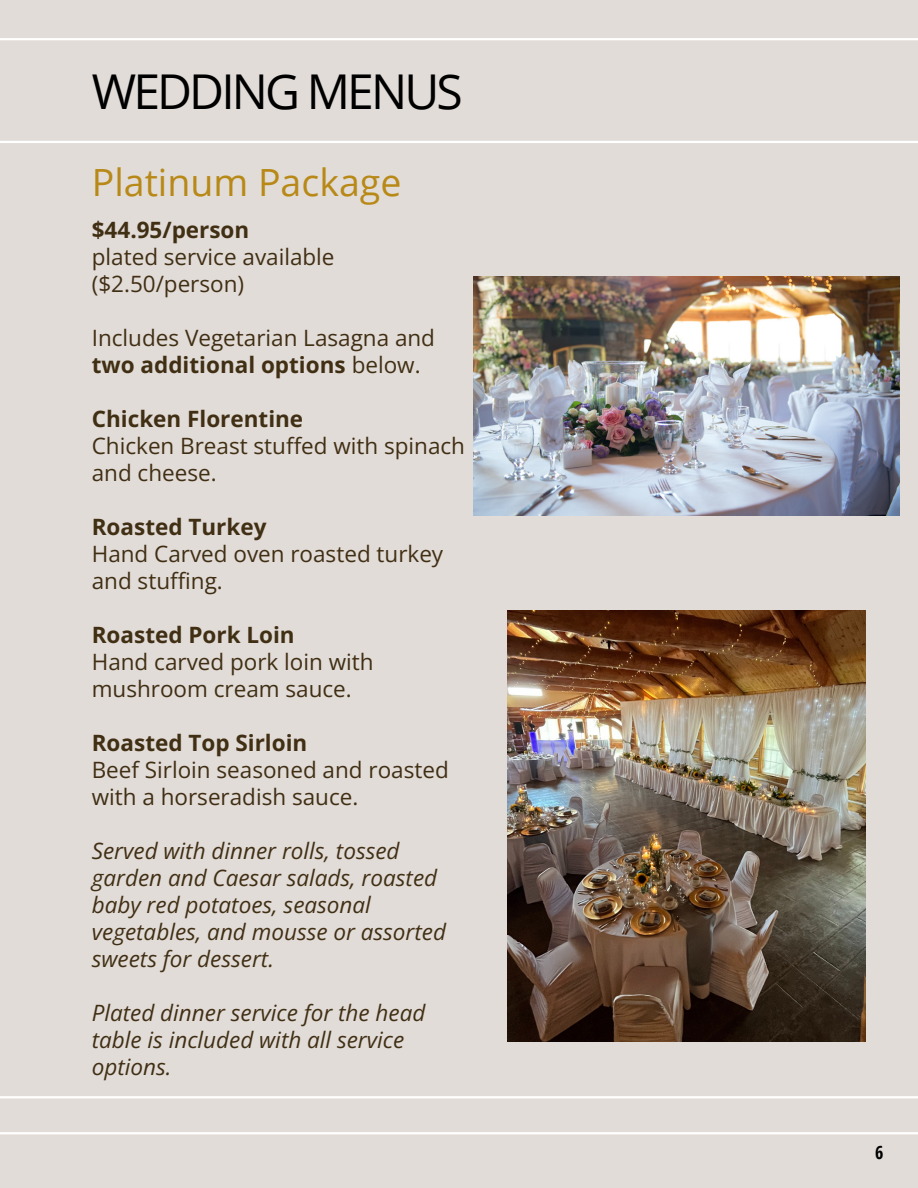
<style>
.page{position:relative;width:918px;height:1188px;background:#e1dcd8}
.page>*{position:absolute;margin:0;border:0;box-sizing:border-box;transform-origin:0 0}
.t1{font:48px "Open Sans";letter-spacing:-.06em;color:#000}
.t2{font:37.5px "Open Sans";color:#b88917}
.t3{font:22.5px/27px "Open Sans";color:#412f14}
.t4{font:italic 22.5px/27px "Open Sans";color:#412f14}
.t5{font:700 22.5px "Open Sans";color:#412f14}
.t6{font:700 18px "Open Sans Condensed";color:#000}
.s1{font-weight:700}
</style>
<div class="page">
<hr style="left:0;top:38px;width:918px;height:2px;background:#fff">
<hr style="left:0;top:141px;width:918px;height:2px;background:#fff">
<img style="left:508px;top:610px;width:357px;height:432px">
<img style="left:474px;top:276px;width:425px;height:240px">
<hr style="left:0;top:1132px;width:918px;height:2px;background:#fff">
<hr style="left:0;top:1096px;width:918px;height:2px;background:#fff">
<p class="t1" style="left:92px;top:58px;width:372px">WEDDING MENUS</p>
<p class="t2" style="left:92px;top:156px;width:311px">Platinum Package</p>
<h1 class="t5" style="left:92px;top:214px;width:159px">$44.95/person</h1>
<h2 class="t3" style="left:92px;top:242px;width:244px">plated service available ($2.50/person)</h2>
<p class="t3" style="left:92px;top:323px;width:345px">Includes Vegetarian Lasagna and <span class="s1">two additional options</span> below.</p>
<p class="t5" style="left:92px;top:403px;width:213px">Chicken Florentine</p>
<p class="t3" style="left:92px;top:431px;width:375px">Chicken Breast stuffed with spinach and cheese.</p>
<p class="t5" style="left:92px;top:511px;width:176px">Roasted Turkey</p>
<p class="t3" style="left:92px;top:539px;width:353px">Hand Carved oven roasted turkey and stuffing.</p>
<p class="t5" style="left:92px;top:619px;width:204px">Roasted Pork Loin</p>
<p class="t3" style="left:92px;top:647px;width:283px">Hand carved pork loin with mushroom cream sauce.</p>
<p class="t5" style="left:92px;top:727px;width:217px">Roasted Top Sirloin</p>
<p class="t3" style="left:92px;top:755px;width:358px">Beef Sirloin seasoned and roasted with a horseradish sauce.</p>
<p class="t4" style="left:92px;top:836px;width:356px">Served with dinner rolls, tossed garden and Caesar salads, roasted baby red potatoes, seasonal vegetables, and mousse or assorted sweets for dessert.</p>
<p class="t4" style="left:92px;top:998px;width:335px">Plated dinner service for the head table is included with all service options.</p>
<p class="t6" style="left:875px;top:1140px;width:10px">6</p>
</div>
